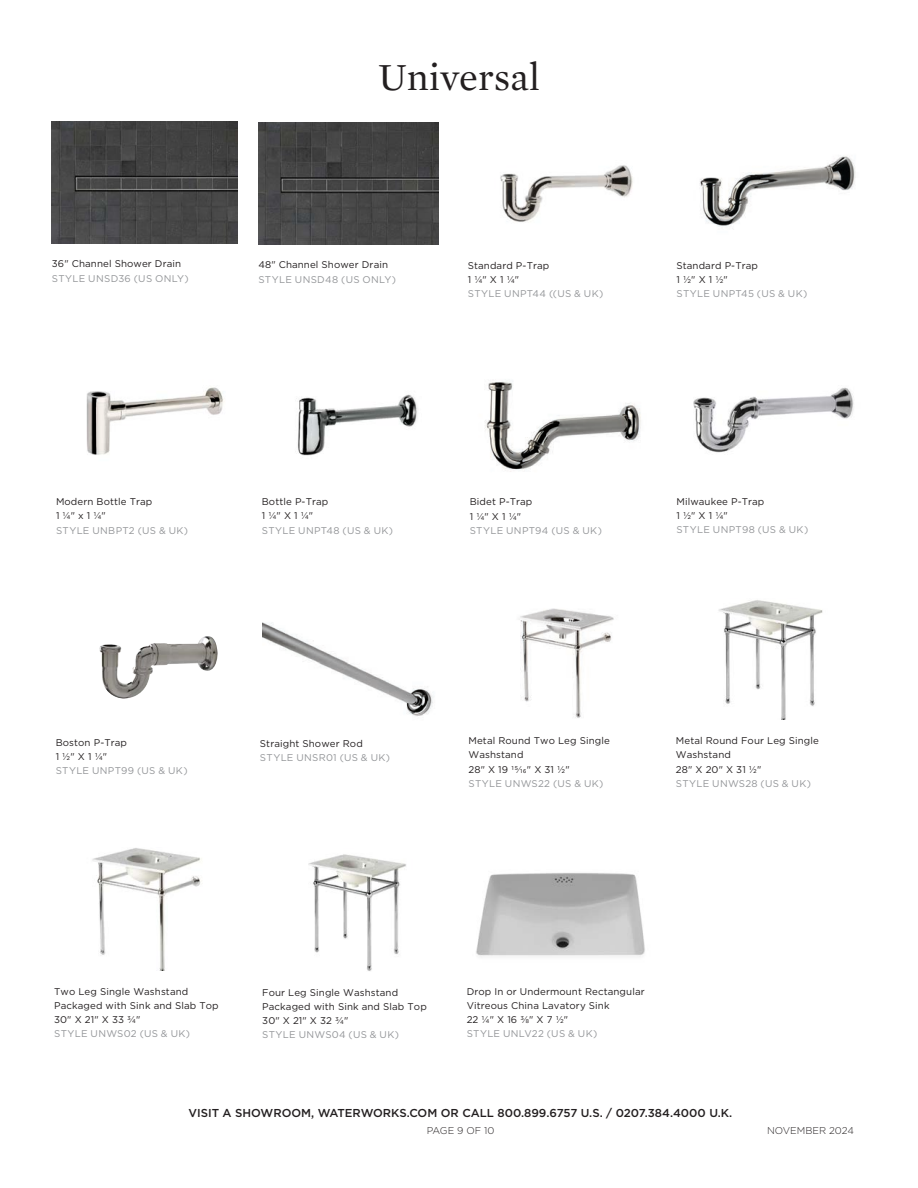
<style>
.page{position:relative;width:918px;height:1188px;background:#fff}
.page>*{position:absolute;margin:0;border:0;box-sizing:border-box;transform-origin:0 0}
.t1{font:39px "Mercury Text G1";color:#231f20}
.t2{font:500 11.55px "Gotham";color:#231f20}
.t3{font:300 9.9px "Gotham";color:#231f20}
.Text__LIGHT_-_6_5_9_5__0{font:9.75px/14.2px "Gotham";letter-spacing:.01em;color:#231f20}
.Text__product_number{font:9.75px "Gotham";letter-spacing:.035em;color:#939598}
</style>
<div class="page">
<img style="left:297px;top:394px;width:121px;height:62px">
<img style="left:485px;top:381px;width:156px;height:91px">
<img style="left:99px;top:636px;width:119px;height:63px">
<img style="left:693px;top:387px;width:161px;height:66px">
<img style="left:86px;top:387px;width:138px;height:68px">
<img style="left:263px;top:622px;width:171px;height:94px">
<img style="left:519px;top:608px;width:95px;height:110px">
<img style="left:718px;top:600px;width:105px;height:120px">
<img style="left:92px;top:848px;width:109px;height:123px">
<img style="left:308px;top:854px;width:98px;height:117px">
<img style="left:476px;top:873px;width:169px;height:84px">
<img style="left:52px;top:122px;width:185px;height:121px">
<img style="left:259px;top:123px;width:179px;height:121px">
<img style="left:500px;top:165px;width:133px;height:57px">
<img style="left:699px;top:156px;width:157px;height:71px">
<p class="Text__LIGHT_-_6_5_9_5__0" style="left:52px;top:256px;width:131px">36" Channel Shower Drain</p>
<p class="Text__product_number" style="left:52px;top:272px;width:138px">STYLE UNSD36 (US ONLY)</p>
<h1 class="t1" style="left:378px;top:49px;width:163px">Universal</h1>
<p class="Text__LIGHT_-_6_5_9_5__0" style="left:258px;top:258px;width:131px">48" Channel Shower Drain</p>
<p class="Text__product_number" style="left:258px;top:273px;width:139px">STYLE UNSD48 (US ONLY)</p>
<p class="Text__LIGHT_-_6_5_9_5__0" style="left:468px;top:258px;width:83px">Standard P-Trap<br>1 1/4" X 1 1/4"</p>
<p class="Text__product_number" style="left:468px;top:287px;width:137px">STYLE UNPT44 ((US &amp; UK)</p>
<p class="Text__LIGHT_-_6_5_9_5__0" style="left:677px;top:258px;width:83px">Standard P-Trap<br>1 1/2" X 1 1/2"</p>
<p class="Text__product_number" style="left:677px;top:287px;width:132px">STYLE UNPT45 (US &amp; UK)</p>
<p class="Text__LIGHT_-_6_5_9_5__0" style="left:56px;top:494px;width:98px">Modern Bottle Trap</p>
<p class="Text__LIGHT_-_6_5_9_5__0" style="left:56px;top:508px;width:51px">1 1/4" x 1 1/4"</p>
<p class="Text__product_number" style="left:56px;top:524px;width:134px">STYLE UNBPT2 (US &amp; UK)</p>
<p class="Text__LIGHT_-_6_5_9_5__0" style="left:262px;top:494px;width:68px">Bottle P-Trap<br>1 1/4" X 1 1/4"</p>
<p class="Text__product_number" style="left:262px;top:524px;width:133px">STYLE UNPT48 (US &amp; UK)</p>
<p class="Text__LIGHT_-_6_5_9_5__0" style="left:470px;top:495px;width:64px">Bidet P-Trap<br>1 1/4" X 1 1/4"</p>
<p class="Text__product_number" style="left:470px;top:524px;width:134px">STYLE UNPT94 (US &amp; UK)</p>
<p class="Text__LIGHT_-_6_5_9_5__0" style="left:676px;top:494px;width:89px">Milwaukee P-Trap<br>1 1/2" X 1 1/4"</p>
<p class="Text__product_number" style="left:676px;top:523px;width:133px">STYLE UNPT98 (US &amp; UK)</p>
<p class="Text__LIGHT_-_6_5_9_5__0" style="left:56px;top:735px;width:73px">Boston P-Trap<br>1 1/2" X 1 1/4"</p>
<p class="Text__product_number" style="left:56px;top:765px;width:133px">STYLE UNPT99 (US &amp; UK)</p>
<p class="Text__LIGHT_-_6_5_9_5__0" style="left:260px;top:736px;width:104px">Straight Shower Rod</p>
<p class="Text__product_number" style="left:260px;top:751px;width:132px">STYLE UNSR01 (US &amp; UK)</p>
<p class="Text__LIGHT_-_6_5_9_5__0" style="left:469px;top:733px;width:143px">Metal Round Two Leg Single<br>Washstand<br>28" X 19 15/16" X 31 1/2"</p>
<p class="Text__product_number" style="left:469px;top:777px;width:137px">STYLE UNWS22 (US &amp; UK)</p>
<p class="Text__LIGHT_-_6_5_9_5__0" style="left:676px;top:733px;width:145px">Metal Round Four Leg Single<br>Washstand<br>28" X 20" X 31 1/2"</p>
<p class="Text__product_number" style="left:676px;top:777px;width:137px">STYLE UNWS28 (US &amp; UK)</p>
<p class="Text__LIGHT_-_6_5_9_5__0" style="left:54px;top:984px;width:166px">Two Leg Single Washstand<br>Packaged with Sink and Slab Top<br>30" X 21" X 33 3/4"</p>
<p class="Text__product_number" style="left:54px;top:1028px;width:137px">STYLE UNWS02 (US &amp; UK)</p>
<p class="Text__LIGHT_-_6_5_9_5__0" style="left:262px;top:985px;width:166px">Four Leg Single Washstand<br>Packaged with Sink and Slab Top<br>30" X 21" X 32 3/4"</p>
<p class="Text__product_number" style="left:262px;top:1029px;width:138px">STYLE UNWS04 (US &amp; UK)</p>
<p class="Text__LIGHT_-_6_5_9_5__0" style="left:467px;top:984px;width:179px">Drop In or Undermount Rectangular<br>Vitreous China Lavatory Sink<br>22 1/4" X 16 3/8" X 7 1/2"</p>
<p class="Text__product_number" style="left:467px;top:1028px;width:132px">STYLE UNLV22 (US &amp; UK)</p>
<p class="t2" style="left:189px;top:1106px;width:545px">VISIT A SHOWROOM, WATERWORKS.COM OR CALL 800.899.6757 U.S. / 0207.384.4000 U.K.</p>
<p class="t3" style="left:427px;top:1124px;width:69px">PAGE 9 OF 10</p>
<p class="t3" style="left:767px;top:1124px;width:88px">NOVEMBER 2024</p>
</div>
